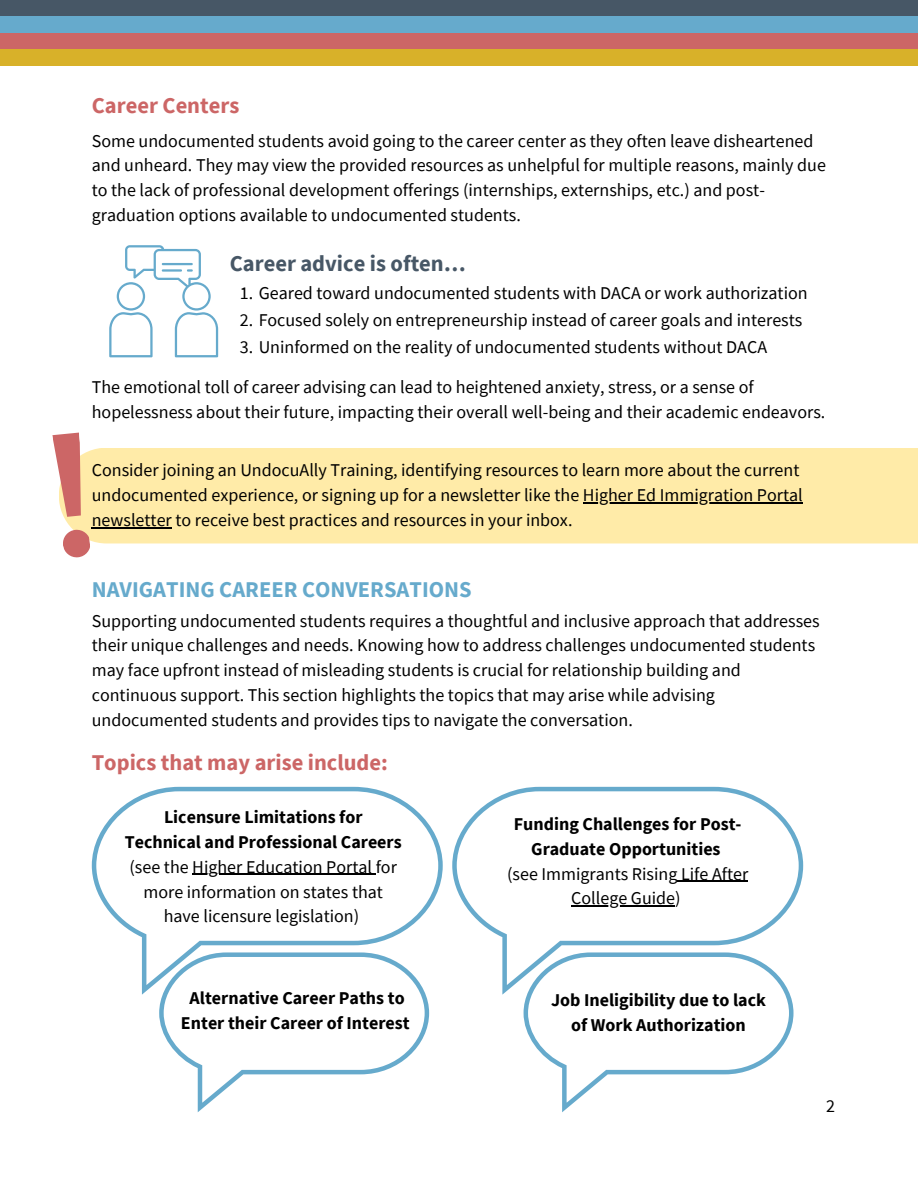
<style>
.page{position:relative;width:918px;height:1188px;background:#fff}
.page>*{position:absolute;margin:0;border:0;box-sizing:border-box;transform-origin:0 0}
.t1{font:700 22.5px "Source Sans Pro";color:#c66}
.t2{font:700 22.5px "Source Sans Pro";color:#6ac}
.t3{font:700 22.5px "Source Sans Pro";color:#475766}
.t4{font:18px/24.8px "Source Sans Pro";color:#000}
.t5{font:700 18px/24.8px "Source Sans Pro";color:#000;text-align:center}
</style>
<div class="page">
<svg style="left:109px;top:245px;width:109px;height:112px"></svg>
<svg style="left:159px;top:952px;width:270px;height:122px"></svg>
<svg style="left:92px;top:787px;width:351px;height:158px"></svg>
<div style="left:64px;top:448px;width:854px;height:96px;background:#ffeba8"></div>
<svg style="left:524px;top:952px;width:270px;height:122px"></svg>
<svg style="left:452px;top:787px;width:351px;height:158px"></svg>
<svg style="left:63px;top:529px;width:28px;height:29px"></svg>
<svg style="left:52px;top:433px;width:36px;height:84px"></svg>
<hr style="left:583px;top:502px;width:220px;height:1px;background:#000">
<hr style="left:92px;top:527px;width:80px;height:1px;background:#000">
<hr style="left:192px;top:874px;width:184px;height:1px;background:#000">
<hr style="left:677px;top:881px;width:71px;height:1px;background:#000">
<hr style="left:571px;top:905px;width:104px;height:2px;background:#000">
<div style="left:0;top:0;width:918px;height:17px;background:#475766"></div>
<div style="left:0;top:17px;width:918px;height:16px;background:#6ac"></div>
<div style="left:0;top:33px;width:918px;height:17px;background:#c66"></div>
<div style="left:0;top:50px;width:918px;height:16px;background:#d8b129"></div>
<p class="t1" style="left:92px;top:91px;width:149px">Career Centers</p>
<h2 class="t4" style="left:92px;top:128px;width:736px">Some undocumented students avoid going to the career center as they often leave disheartened and unheard. They may view the provided resources as unhelpful for multiple reasons, mainly due to the lack of professional development offerings (internships, externships, etc.) and post&shy;graduation options available to undocumented students.</h2>
<p class="t3" style="left:230px;top:248px;width:238px">Career advice is often…</p>
<p class="t4" style="left:240px;top:280px;width:569px">1. Geared toward undocumented students with DACA or work authorization</p>
<h2 class="t4" style="left:240px;top:307px;width:564px">2. Focused solely on entrepreneurship instead of career goals and interests</h2>
<p class="t4" style="left:240px;top:334px;width:529px">3. Uninformed on the reality of undocumented students without DACA</p>
<h3 class="t4" style="left:92px;top:374px;width:735px">The emotional toll of career advising can lead to heightened anxiety, stress, or a sense of hopelessness about their future, impacting their overall well-being and their academic endeavors.</h3>
<p class="t4" style="left:92px;top:458px;width:713px">Consider joining an UndocuAlly Training, identifying resources to learn more about the current undocumented experience, or signing up for a newsletter like the Higher Ed Immigration Portal</p>
<p class="t4" style="left:92px;top:507px;width:482px">newsletter to receive best practices and resources in your inbox.</p>
<p class="t2" style="left:92px;top:575px;width:381px">NAVIGATING CAREER CONVERSATIONS</p>
<p class="t4" style="left:92px;top:608px;width:729px">Supporting undocumented students requires a thoughtful and inclusive approach that addresses their unique challenges and needs. Knowing how to address challenges undocumented students may face upfront instead of misleading students is crucial for relationship building and continuous support. This section highlights the topics that may arise while advising undocumented students and provides tips to navigate the conversation.</p>
<p class="t1" style="left:92px;top:748px;width:298px">Topics that may arise include:</p>
<h1 class="t5" style="left:125px;top:805px;width:279px">Licensure Limitations for<br>Technical and Professional Careers</h1>
<p class="t4" style="left:130px;top:854px;width:269px">(see the Higher Education Portal for</p>
<h2 class="t4" style="left:143px;top:879px;width:241px;text-align:center">more information on states that have licensure legislation)</h2>
<p class="t5" style="left:514px;top:811px;width:229px">Funding Challenges for Post-<br>Graduate Opportunities</p>
<p class="t4" style="left:507px;top:861px;width:243px">(see Immigrants Rising Life After</p>
<h3 class="t4" style="left:571px;top:886px;width:111px">College Guide)</h3>
<p class="t5" style="left:181px;top:985px;width:230px">Alternative Career Paths to<br>Enter their Career of Interest</p>
<p class="t5" style="left:551px;top:987px;width:216px">Job Ineligibility due to lack of Work Authorization</p>
<p class="t4" style="left:826px;top:1094px;width:10px">2</p>
</div>
